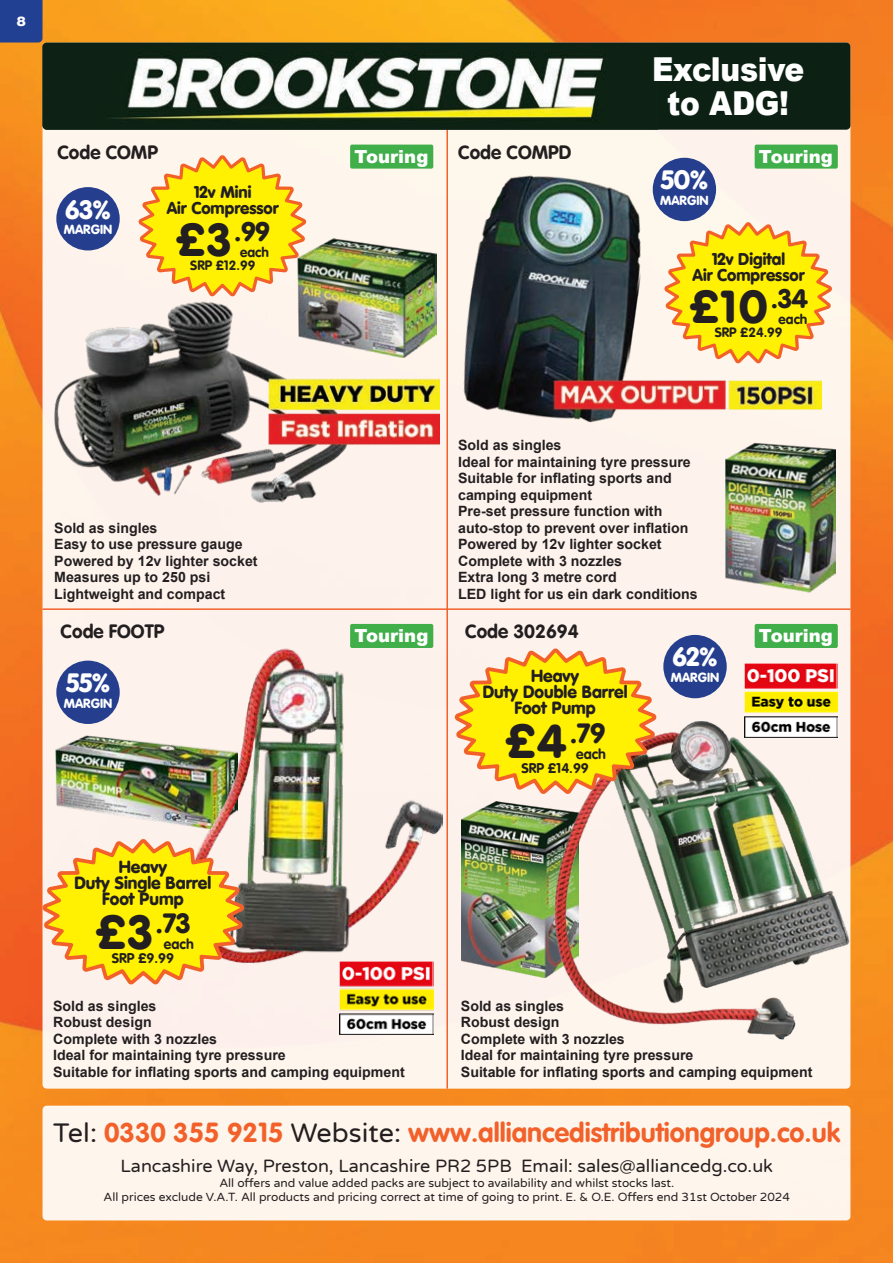
<style>
.page{position:relative;width:893px;height:1263px;background:#fff}
.page>*{position:absolute;margin:0;border:0;box-sizing:border-box;transform-origin:0 0}
.t1{font:900 45.15px "VAG Rounded";color:#231f20}
.t2{font:900 33px "Arial";letter-spacing:-.01em;color:#fff;scale:.9 1}
.t3{font:900 27.3px "VAG Rounded";color:#231f20}
.t4{font:700 27px "VAG Rounded";color:#f2612a}
.t5{font:900 26.25px "VAG Rounded";color:#231f20}
.t6{font:900 25.95px "VAG Rounded";color:#fff}
.t7{font:700 18.9px "VAG Rounded";color:#231f20}
.t8{font:18px "Varela Round";color:#231f20}
.t9{font:900 18px "Arial";color:#fff}
.t10{font:900 17.25px/16.2px "VAG Rounded";color:#231f20;text-align:center}
.t11{font:900 16.65px "VAG Rounded";color:#231f20}
.t12{font:700 14.25px/16.5px "Arial";color:#231f20}
.t13{font:700 13.95px "VAG Rounded";color:#231f20}
.t14{font:700 13.8px "VAG Rounded";color:#231f20}
.t15{font:700 13.5px "VAG Rounded";color:#231f20}
.t16{font:900 13.5px "Helvetica Neue";color:#fff}
.t17{font:700 13.35px "VAG Rounded";color:#231f20}
.t18{font:900 13.05px "VAG Rounded";color:#fff}
.t19{font:12px "Varela Round";color:#231f20}
.s1{font-size:45.15px}
.s2{font-size:46.65px}
.s3{font-family:"Varela Round";font-weight:400;color:#231f20}
</style>
<div class="page">
<img style="left:0;top:0;width:893px;height:1263px">
<div style="left:43px;top:1106px;width:807px;height:114px;background:#fef5ec;border-radius:4px"></div>
<div style="left:0;top:0;width:43px;height:43px;background:#224091"></div>
<div style="left:43px;top:43px;width:807px;height:1046px;background:#fef3ec;border-radius:4px"></div>
<hr style="left:446px;top:130px;width:2px;height:959px;background:#f2612a">
<hr style="left:43px;top:608px;width:807px;height:2px;background:#f2612a">
<div style="left:43px;top:43px;width:807px;height:87px;background:#0c2113;border-radius:4px"></div>
<img style="left:43px;top:44px;width:615px;height:86px">
<div style="left:56px;top:661px;width:64px;height:63px;background:#253f8e;border-radius:50%"></div>
<div style="left:663px;top:635px;width:64px;height:63px;background:#253f8e;border-radius:50%"></div>
<div style="left:350px;top:624px;width:83px;height:24px;background:#40ae49;border-radius:2px"></div>
<div style="left:755px;top:624px;width:83px;height:24px;background:#40ae49;border-radius:2px"></div>
<img style="left:309px;top:238px;width:127px;height:63px">
<div style="left:350px;top:145px;width:83px;height:24px;background:#40ae49;border-radius:2px"></div>
<div style="left:755px;top:145px;width:83px;height:24px;background:#40ae49;border-radius:2px"></div>
<img style="left:55px;top:736px;width:130px;height:40px">
<img style="left:185px;top:648px;width:257px;height:317px">
<img style="left:54px;top:301px;width:386px;height:202px">
<svg style="left:136px;top:155px;width:173px;height:226px"></svg>
<div style="left:56px;top:187px;width:64px;height:63px;background:#253f8e;border-radius:50%"></div>
<img style="left:339px;top:961px;width:94px;height:73px">
<img style="left:744px;top:664px;width:94px;height:55px">
<img style="left:461px;top:876px;width:92px;height:101px">
<img style="left:553px;top:719px;width:301px;height:323px">
<img style="left:452px;top:608px;width:207px;height:268px">
<img style="left:40px;top:776px;width:207px;height:291px">
<img style="left:725px;top:448px;width:111px;height:145px">
<img style="left:463px;top:173px;width:254px;height:250px">
<div style="left:653px;top:158px;width:63px;height:63px;background:#253f8e;border-radius:50%"></div>
<svg style="left:662px;top:219px;width:170px;height:229px"></svg>
<p class="t16" style="left:17px;top:15px;width:11px">8</p>
<p class="t2" style="left:652px;top:45px;width:171px">Exclusive</p>
<p class="t2" style="left:667px;top:80px;width:137px">to ADG!</p>
<p class="t7" style="left:57px;top:144px;width:102px">Code COMP</p>
<p class="t7" style="left:458px;top:144px;width:115px">Code COMPD</p>
<p class="t9" style="left:354px;top:144px;width:75px">Touring</p>
<p class="t9" style="left:759px;top:144px;width:75px">Touring</p>
<p class="t6" style="left:65px;top:198px;width:47px">63%</p>
<p class="t18" style="left:64px;top:224px;width:50px">MARGIN</p>
<p class="t11" style="left:194px;top:185px;width:59px">12v Mini</p>
<p class="t11" style="left:167px;top:200px;width:113px">Air Compressor</p>
<p class="t5" style="left:176px;top:220px;width:95px"><span class="s1">£3</span>.99</p>
<p class="t17" style="left:190px;top:260px;width:67px">SRP £12.99</p>
<p class="t15" style="left:240px;top:246px;width:30px">each</p>
<p class="t6" style="left:661px;top:168px;width:49px">50%</p>
<p class="t18" style="left:660px;top:194px;width:50px">MARGIN</p>
<p class="t11" style="left:712px;top:252px;width:75px">12v Digital</p>
<p class="t11" style="left:693px;top:267px;width:113px">Air Compressor</p>
<p class="t1" style="left:689px;top:287px;width:120px">£10<sup>.34</sup></p>
<p class="t17" style="left:715px;top:326px;width:69px">SRP £24.99</p>
<p class="t15" style="left:779px;top:313px;width:30px">each</p>
<p class="t12" style="left:54px;top:520px;width:105px">Sold as singles</p>
<p class="t12" style="left:54px;top:536px;width:190px">Easy to use pressure gauge</p>
<p class="t12" style="left:54px;top:553px;width:205px">Powered by 12v lighter socket</p>
<p class="t12" style="left:54px;top:569px;width:158px">Measures up to 250 psi</p>
<p class="t12" style="left:54px;top:586px;width:173px">Lightweight and compact</p>
<p class="t12" style="left:458px;top:437px;width:105px">Sold as singles</p>
<p class="t12" style="left:458px;top:454px;width:234px">Ideal for maintaining tyre pressure</p>
<p class="t12" style="left:458px;top:470px;width:215px">Suitable for inflating sports and camping equipment</p>
<p class="t12" style="left:458px;top:503px;width:232px">Pre-set pressure function with auto-stop to prevent over inflation</p>
<p class="t12" style="left:458px;top:536px;width:205px">Powered by 12v lighter socket</p>
<p class="t12" style="left:458px;top:553px;width:165px">Complete with 3 nozzles</p>
<p class="t12" style="left:458px;top:569px;width:160px">Extra long 3 metre cord</p>
<p class="t12" style="left:458px;top:586px;width:241px">LED light for us ein dark conditions</p>
<p class="t7" style="left:61px;top:623px;width:105px">Code FOOTP</p>
<p class="t7" style="left:465px;top:623px;width:115px">Code 302694</p>
<p class="t6" style="left:66px;top:671px;width:45px">55%</p>
<p class="t18" style="left:64px;top:697px;width:50px">MARGIN</p>
<p class="t9" style="left:354px;top:623px;width:75px">Touring</p>
<p class="t9" style="left:759px;top:623px;width:75px">Touring</p>
<p class="t6" style="left:673px;top:645px;width:46px">62%</p>
<p class="t18" style="left:671px;top:671px;width:50px">MARGIN</p>
<p class="t10" style="left:531px;top:669px;width:50px">Heavy</p>
<p class="t10" style="left:483px;top:685px;width:146px">Duty Double Barrel<br>Foot Pump</p>
<p class="t3" style="left:505px;top:721px;width:101px"><span class="s2">£4</span>.79</p>
<p class="t14" style="left:521px;top:762px;width:69px">SRP £14.99</p>
<p class="t13" style="left:576px;top:747px;width:31px">each</p>
<p class="t10" style="left:119px;top:859px;width:50px">Heavy</p>
<p class="t10" style="left:74px;top:876px;width:138px">Duty Single Barrel<br>Foot Pump</p>
<p class="t3" style="left:95px;top:911px;width:96px"><span class="s2">£3</span>.73</p>
<p class="t14" style="left:112px;top:952px;width:64px">SRP £9.99</p>
<p class="t13" style="left:164px;top:938px;width:31px">each</p>
<p class="t12" style="left:53px;top:998px;width:105px">Sold as singles</p>
<p class="t12" style="left:53px;top:1015px;width:100px">Robust design</p>
<p class="t12" style="left:53px;top:1031px;width:165px">Complete with 3 nozzles</p>
<p class="t12" style="left:53px;top:1048px;width:234px">Ideal for maintaining tyre pressure</p>
<p class="t12" style="left:53px;top:1064px;width:353px">Suitable for inflating sports and camping equipment</p>
<p class="t12" style="left:461px;top:998px;width:105px">Sold as singles</p>
<p class="t12" style="left:461px;top:1015px;width:100px">Robust design</p>
<p class="t12" style="left:461px;top:1031px;width:165px">Complete with 3 nozzles</p>
<p class="t12" style="left:461px;top:1048px;width:234px">Ideal for maintaining tyre pressure</p>
<p class="t12" style="left:461px;top:1064px;width:353px">Suitable for inflating sports and camping equipment</p>
<p class="t4" style="left:53px;top:1120px;width:788px"><span class="s3">Tel:</span> 0330 355 9215 <span class="s3">Website:</span> www.alliancedistributiongroup.co.uk</p>
<p class="t8" style="left:121px;top:1154px;width:654px">Lancashire Way, Preston, Lancashire PR2 5PB Email: sales@alliancedg.co.uk</p>
<p class="t19" style="left:219px;top:1174px;width:456px">All offers and value added packs are subject to availability and whilst stocks last.</p>
<p class="t19" style="left:104px;top:1189px;width:688px">All prices exclude V.A.T. All products and pricing correct at time of going to print. E. &amp; O.E. Offers end 31st October 2024</p>
</div>
